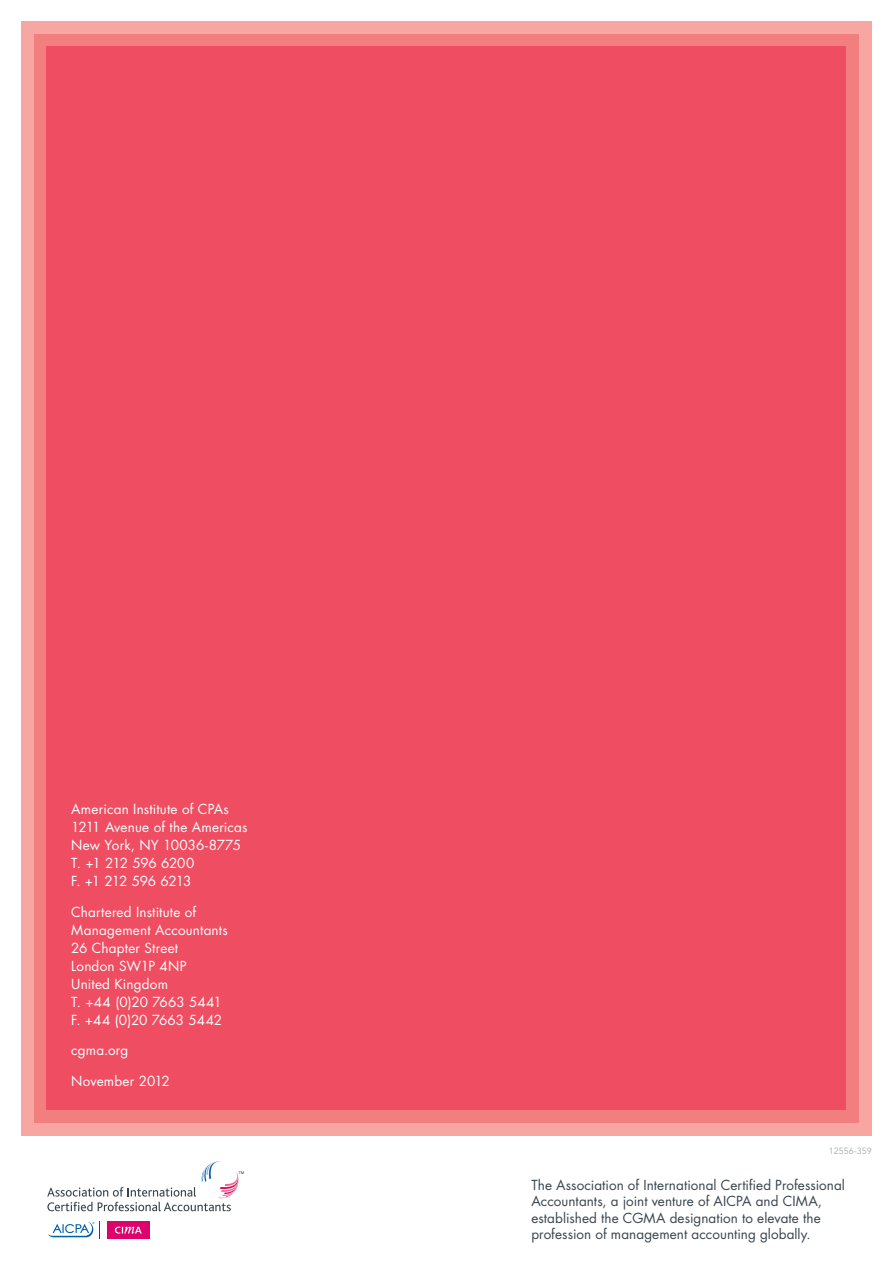
<style>
.page{position:relative;width:893px;height:1263px;background:#fff}
.page>*{position:absolute;margin:0;border:0;box-sizing:border-box;transform-origin:0 0}
.t1{font:13.5px/18px "Futura Std";letter-spacing:.01em;color:#fff}
.t2{font:13.5px/16.5px "Futura Std";letter-spacing:.005em;color:#38454d}
.t3{font:9px "Avenir";color:#a8a9ad}
.t4{font:500 3.45px "Helvetica Neue";color:#38454d}
</style>
<div class="page">
<div style="left:21px;top:21px;width:851px;height:1114px;background:#f7a6a2"></div>
<div style="left:34px;top:34px;width:825px;height:1089px;background:#f27e7f"></div>
<div style="left:47px;top:47px;width:799px;height:1063px;background:#ef4d61"></div>
<div style="left:107px;top:1221px;width:43px;height:18px;background:#dd026c"></div>
<svg style="left:115px;top:1226px;width:27px;height:7px"></svg>
<svg style="left:47px;top:1161px;width:197px;height:50px"></svg>
<svg style="left:48px;top:1221px;width:52px;height:18px"></svg>
<p class="t1" style="left:71px;top:800px;width:178px">American Institute of CPAs<br>1211 Avenue of the Americas<br>New York, NY 10036-8775<br>T. +1 212 596 6200<br>F. +1 212 596 6213</p>
<p class="t1" style="left:71px;top:903px;width:158px">Chartered Institute of<br>Management Accountants<br>26 Chapter Street<br>London SW1P 4NP<br>United Kingdom<br>T. +44 (0)20 7663 5441<br>F. +44 (0)20 7663 5442</p>
<p class="t1" style="left:71px;top:1041px;width:59px">cgma.org</p>
<p class="t1" style="left:71px;top:1072px;width:100px">November 2012</p>
<p class="t4" style="left:239px;top:1170px;width:4px">T</p>
<p class="t3" style="left:829px;top:1146px;width:45px">12556-359</p>
<p class="t2" style="left:531px;top:1177px;width:315px">The Association of International Certified Professional Accountants, a joint venture of AICPA and CIMA, established the CGMA designation to elevate the profession of management accounting globally.</p>
</div>
